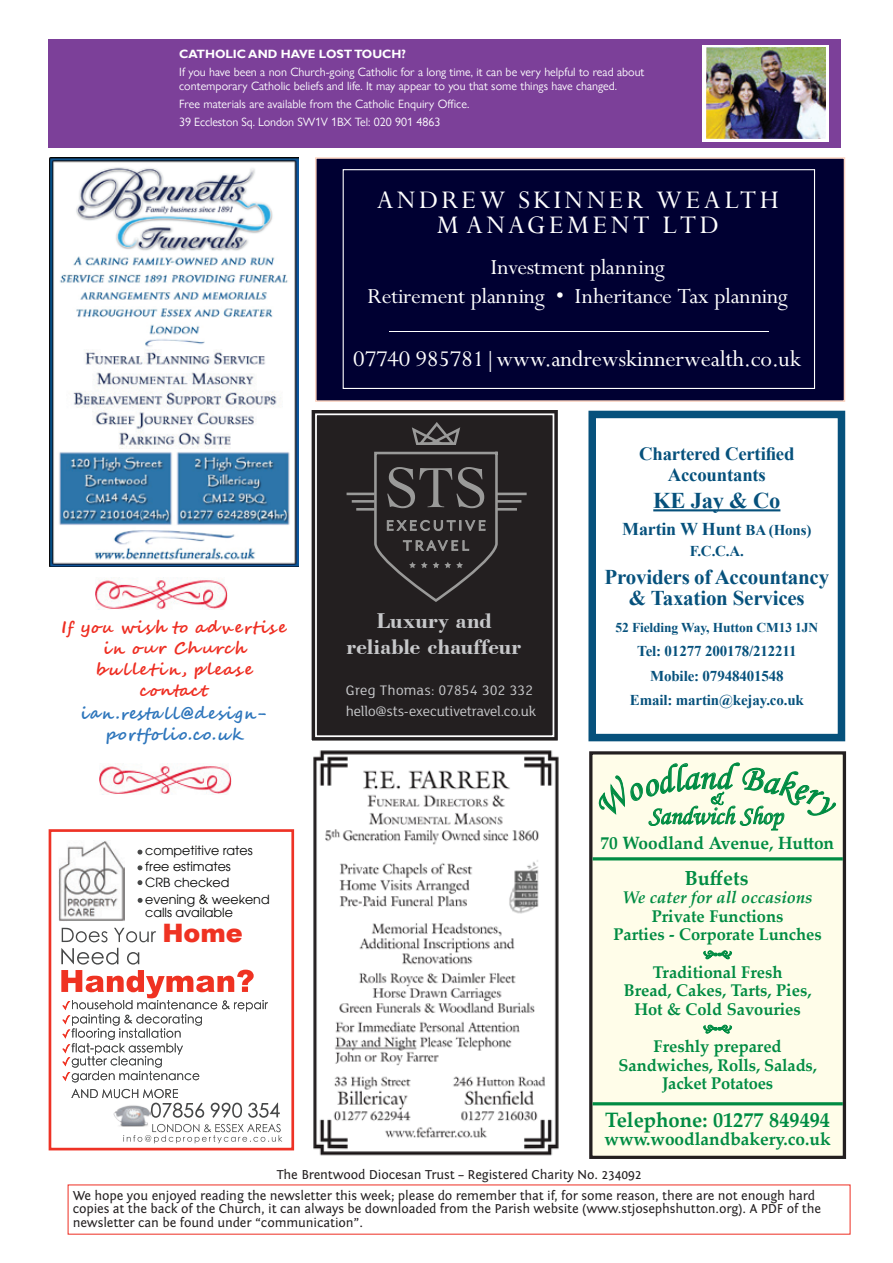
<style>
.page{position:relative;width:893px;height:1263px;background:#fff}
.page>*{position:absolute;margin:0;border:0;box-sizing:border-box;transform-origin:0 0}
.t1{font:28.5px/25.3px "Perpetua Std";letter-spacing:.11em;color:#fff;text-align:center}
.t2{font:25.35px "Perpetua Std";letter-spacing:-.01em;color:#fff}
.t3{font:25.35px "Monotype Corsiva";letter-spacing:-.005em;color:#008c43}
.t4{font:900 25.35px "Arial";color:#ef3222}
.t5{font:24.15px/29px "Perpetua Std";letter-spacing:-.01em;color:#fff;text-align:center}
.t6{font:700 22.5px/25.5px "Bodoni BT";color:#c7c8ca;text-align:center}
.t7{font:700 22.5px "Times New Roman";letter-spacing:-.01em;color:#06517c}
.t8{font:700 21px/21px "Times New Roman";letter-spacing:-.01em;color:#06517c;text-align:center}
.t9{font:700 20.85px "Palatino Linotype";color:#008c43}
.t10{font:700 20.25px "Palatino Linotype";color:#008c43}
.t11{font:700 18.75px/21px "Times New Roman";letter-spacing:-.01em;color:#06517c;text-align:center}
.t12{font:700 18px "Times New Roman";letter-spacing:-.01em;color:#06517c}
.t13{font:700 17.7px "Palatino Linotype";color:#008c43}
.t14{font:700 16.95px/18.6px "Palatino Linotype";color:#008c43;text-align:center}
.t15{font:italic 700 16.95px "Palatino Linotype";color:#008c43}
.t16{font:16.95px "Monotype Corsiva";color:#008c43}
.t17{font:700 16.5px/21px "Segoe Script";letter-spacing:.095em;color:#ee2e22;text-align:center}
.t18{font:700 16.5px/21px "Segoe Script";letter-spacing:.08em;color:#2e76bc;text-align:center}
.t19{font:700 15px/24.3px "Times New Roman";letter-spacing:-.01em;color:#06517c;text-align:center}
.t20{font:15px/20.7px "FS Lola";letter-spacing:-.01em;color:#c7c8ca}
.t21{font:13.5px/20.2px "Fontin Sans";letter-spacing:-.01em;color:#231f20}
.t22{font:700 13.5px "Times New Roman";letter-spacing:-.01em;color:#06517c}
.t23{font:12.6px/16.2px "Avant Garde";color:#050504}
.t24{font:12px/13.5px "Gill Sans Nova";color:#fff}
.t25{font:700 12px "Gill Sans";color:#fff}
.s1{font-size:15px}
</style>
<div class="page">
<div style="left:315px;top:157px;width:530px;height:245px;background:#000032;border:2px solid #fcd4c1"></div>
<div style="left:49px;top:40px;width:792px;height:108px;background:#7c4099"></div>
<svg style="left:702px;top:45px;width:126px;height:96px"></svg>
<img style="left:707px;top:48px;width:119px;height:90px">
<div style="left:591px;top:753px;width:253px;height:404px;background:#fffde9"></div>
<svg style="left:703px;top:950px;width:29px;height:9px"></svg>
<svg style="left:703px;top:1025px;width:29px;height:9px"></svg>
<div style="left:589px;top:751px;width:257px;height:408px;border:3px solid #231f20"></div>
<hr style="left:593px;top:857px;width:250px;height:3px;background:#008c43">
<hr style="left:593px;top:1102px;width:250px;height:3px;background:#008c43">
<hr style="left:653px;top:509px;width:127px;height:2px;background:#06517c">
<div style="left:588px;top:411px;width:257px;height:330px;border:8px solid #06517c"></div>
<hr style="left:389px;top:331px;width:380px;height:1px;background:#fff">
<div style="left:343px;top:169px;width:472px;height:220px;border:1px solid #fff"></div>
<img style="left:49px;top:157px;width:250px;height:409px">
<img style="left:57px;top:349px;width:232px;height:100px">
<img style="left:59px;top:841px;width:65px;height:80px">
<img style="left:116px;top:1118px;width:32px;height:9px">
<svg style="left:123px;top:1124px;width:159px;height:19px"></svg>
<svg style="left:62px;top:928px;width:94px;height:14px"></svg>
<svg style="left:61px;top:948px;width:78px;height:16px"></svg>
<svg style="left:137px;top:850px;width:5px;height:4px"></svg>
<svg style="left:137px;top:865px;width:5px;height:5px"></svg>
<svg style="left:137px;top:880px;width:5px;height:5px"></svg>
<svg style="left:138px;top:898px;width:5px;height:5px"></svg>
<div style="left:49px;top:829px;width:245px;height:321px;border:3px solid #ee3225"></div>
<svg style="left:61px;top:970px;width:207px;height:112px"></svg>
<svg style="left:71px;top:1089px;width:209px;height:29px"></svg>
<svg style="left:311px;top:410px;width:247px;height:331px"></svg>
<div style="left:315px;top:413px;width:239px;height:324px;border:2px solid #fff"></div>
<img style="left:96px;top:578px;width:132px;height:31px">
<img style="left:99px;top:764px;width:132px;height:31px">
<img style="left:313px;top:750px;width:246px;height:406px">
<svg style="left:591px;top:761px;width:245px;height:73px"></svg>
<p class="t25" style="left:179px;top:47px;width:228px">CATHOLIC AND HAVE LOST TOUCH?</p>
<p class="t24" style="left:179px;top:65px;width:467px">If you have been a non Church‑going Catholic for a long time, it can be very helpful to read about contemporary Catholic beliefs and life. It may appear to you that some things have changed.</p>
<p class="t24" style="left:179px;top:95px;width:292px;line-height:18px">Free materials are available from the Catholic Enquiry Office.<br>39 Eccleston Sq. London SW1V 1BX Tel: 020 901 4863</p>
<h1 class="t1" style="left:377px;top:188px;width:403px">ANDREW SKINNER WEALTH<br>M ANAGEMENT LTD</h1>
<h3 class="t5" style="left:368px;top:253px;width:422px">Investment planning<br>Retirement planning • Inheritance Tax planning</h3>
<p class="t17" style="left:62px;top:617px;width:226px">If you wis h to advertise in our Church bulletin, please contact</p>
<p class="t18" style="left:81px;top:703px;width:188px">ian.restall@design&shy;portfolio.co.uk</p>
<p class="t23" style="left:145px;top:842px;width:126px">competitive rates free estimates<br>CRB checked evening &amp; weekend</p>
<p class="t23" style="left:145px;top:904px;width:89px">calls available</p>
<h2 class="t4" style="left:162px;top:915px;width:82px">Home</h2>
<h2 class="t2" style="left:353px;top:345px;width:449px">07740 985781|www.andrewskinnerwealth.co.uk</h2>
<h3 class="t6" style="left:347px;top:607px;width:176px">Luxury and reliable chauffeur</h3>
<p class="t20" style="left:346px;top:679px;width:192px">Greg Thomas: 07854 302 332 hello@sts-executivetravel.co.uk</p>
<h3 class="t11" style="left:639px;top:442px;width:157px">Chartered Certified<br>Accountants</h3>
<h3 class="t7" style="left:653px;top:484px;width:129px">KE Jay &amp; Co</h3>
<h3 class="t12" style="left:622px;top:516px;width:191px">Martin W Hunt <span class="s1">BA (Hons)</span></h3>
<p class="t19" style="left:690px;top:539px;width:56px">F.C.C.A.</p>
<h3 class="t8" style="left:604px;top:565px;width:226px">Providers of Accountancy &amp; Taxation Services</h3>
<p class="t22" style="left:616px;top:618px;width:204px">52 Fielding Way, Hutton CM13 1JN</p>
<p class="t19" style="left:630px;top:639px;width:176px">Tel: 01277 200178/212211<br>Mobile: 07948401548<br>Email: martin@kejay.co.uk</p>
<p class="t16" style="left:709px;top:788px;width:14px">&amp;</p>
<h2 class="t3" style="left:648px;top:800px;width:136px">Sandwich Shop</h2>
<h3 class="t13" style="left:600px;top:830px;width:235px">70 Woodland Avenue, Hutton</h3>
<h3 class="t10" style="left:685px;top:863px;width:65px">Buffets</h3>
<p class="t15" style="left:623px;top:885px;width:191px">We cater for all occasions</p>
<p class="t14" style="left:613px;top:906px;width:210px">Private Functions<br>Parties - Corporate Lunches</p>
<p class="t14" style="left:624px;top:962px;width:189px">Traditional Fresh<br>Bread, Cakes, Tarts, Pies,<br>Hot &amp; Cold Savouries</p>
<p class="t14" style="left:618px;top:1036px;width:200px">Freshly prepared<br>Sandwiches, Rolls, Salads,<br>Jacket Potatoes</p>
<h3 class="t9" style="left:605px;top:1105px;width:226px">Telephone: 01277 849494</h3>
<h3 class="t13" style="left:605px;top:1126px;width:227px">www.woodlandbakery.co.uk</h3>
<p class="t21" style="left:73px;top:1165px;width:744px;text-indent:204px">The Brentwood Diocesan Trust – Registered Charity No. 234092<br>We hope you enjoyed reading the newsletter this week; please do remember that if, for some reason, there are not enough hard</p>
<p class="t21" style="left:73px;top:1202px;width:750px;line-height:13.5px">copies at the back of the Church, it can always be downloaded from the Parish website (www.stjosephshutton.org). A PDF of the newsletter can be found under “communication”.</p>
</div>
